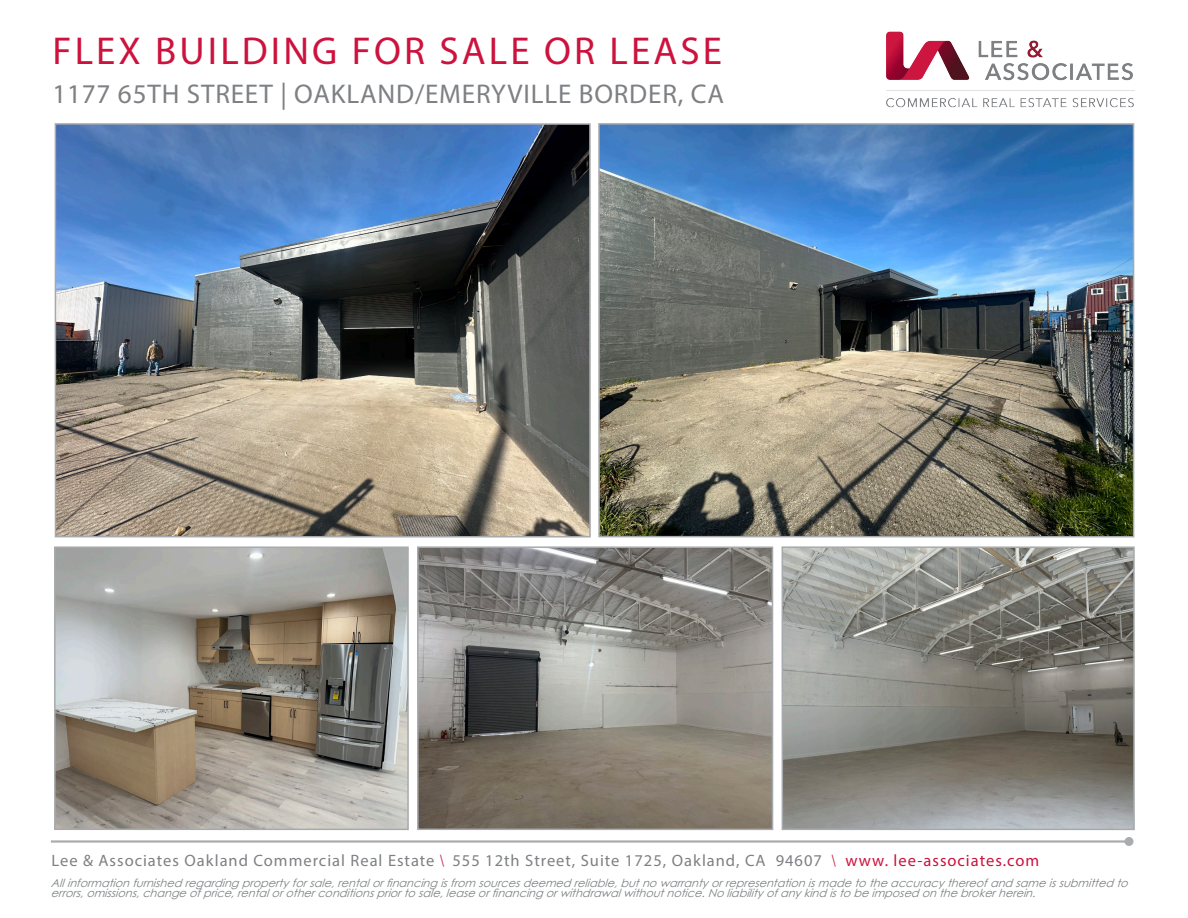
<style>
.page{position:relative;width:1188px;height:918px;background:#fff}
.page>*{position:absolute;margin:0;border:0;box-sizing:border-box;transform-origin:0 0}
.Property_Address{font:39px "Myriad Pro";letter-spacing:.08em;color:#cd123d}
.Property_Address-2{font:27.15px "Myriad Pro";letter-spacing:.03em;color:#7e8083}
.Pa0{font:16.5px "Myriad Pro";letter-spacing:.06em;color:#7e8083}
.Pa2{font:italic 11.25px/10.5px "Century Gothic";color:#7e8083}
.s1{color:#cd123d}
</style>
<div class="page">
<img style="left:57px;top:125px;width:532px;height:411px">
<img style="left:419px;top:548px;width:352px;height:280px">
<div style="left:417px;top:546px;width:356px;height:284px;border:1px solid #a7aaac"></div>
<img style="left:600px;top:125px;width:532px;height:410px">
<img style="left:56px;top:548px;width:351px;height:280px">
<div style="left:54px;top:546px;width:355px;height:284px;border:1px solid #a7aaac"></div>
<img style="left:784px;top:548px;width:349px;height:280px">
<div style="left:782px;top:546px;width:353px;height:284px;border:1px solid #a7aaac"></div>
<hr style="left:51px;top:840px;width:1078px;height:3px;background:#7e8083">
<div style="left:1125px;top:837px;width:9px;height:9px;background:#abacae;border-radius:50%"></div>
<img style="left:843px;top:31px;width:292px;height:95px">
<p class="Property_Address" style="left:53px;top:27px;width:671px">FLEX BUILDING FOR SALE OR LEASE</p>
<p class="Property_Address-2" style="left:52px;top:77px;width:673px">1177 65TH STREET | OAKLAND/EMERYVILLE BORDER, CA</p>
<p class="Pa0" style="left:52px;top:850px;width:989px">Lee &amp; Associates Oakland Commercial Real Estate <span class="s1">\</span> 555 12th Street, Suite 1725, Oakland, CA 94607 <span class="s1">\ www. lee-associates.com</span></p>
<p class="Pa2" style="left:51px;top:877px;width:1083px">Allinformationfurnishedregardingpropertyforsale,rentalorfinancingisfrom sourcesdeemedreliable,butnowarrantyorrepresentationismadetotheaccuracythereofandsameissubmittedto errors,omissions,changeofprice,rentalorotherconditionspriortosale,leaseorfinancingorwithdrawalwithoutnotice.Noliabilityofanykindistobeimposedonthebrokerherein.</p>
</div>
